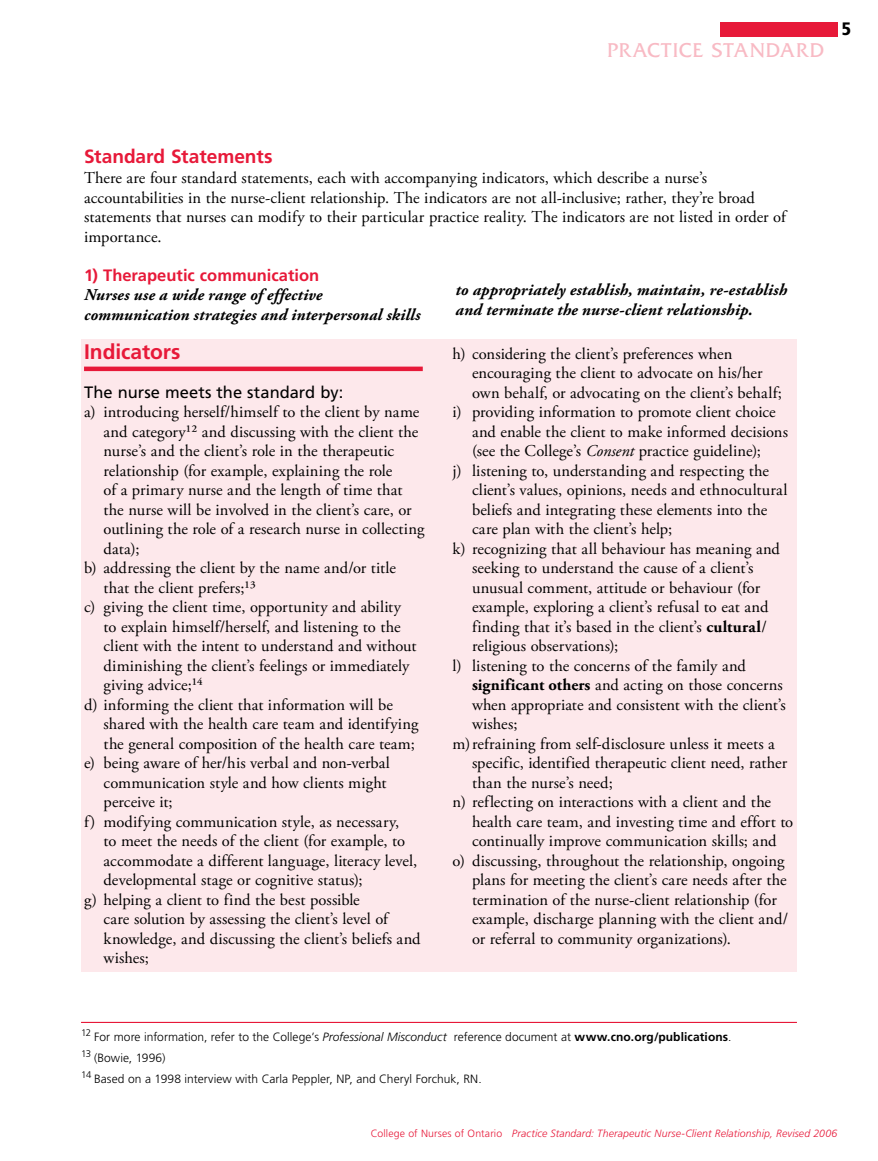
<style>
.page{position:relative;width:878px;height:1161px;background:#fff}
.page>*{position:absolute;margin:0;border:0;box-sizing:border-box;transform-origin:0 0}
.t1{font:21px "Friz Quadrata Std";letter-spacing:.045em;color:#f8bac4}
.t2{font:700 21px "Frutiger LT Std";letter-spacing:-.005em;color:#e71939}
.t3{font:700 19.2px "Frutiger LT Std";color:#e71939}
.t4{font:900 condensed 18px "Frutiger LT Std";color:#000}
.t5{font:16.5px/19.5px "Adobe Garamond Pro";letter-spacing:.005em;color:#000}
.t6{font:italic 700 16.5px/19.5px "Adobe Garamond Pro";letter-spacing:.005em;color:#000}
.t7{font:16.5px "Frutiger LT Std";color:#000}
.t8{font:700 16.5px "Frutiger LT Std";color:#e71939}
.t9{font:300 12px "Frutiger LT Std";letter-spacing:.005em;color:#000}
.t10{font:italic 300 10.5px "Frutiger LT Std";letter-spacing:.01em;color:#e71939}
.t11{font:300 9.6px "Frutiger LT Std";color:#000}
.s1{font-style:italic}
.s2{font-weight:700}
.s3{font-style:normal}
</style>
<div class="page">
<div style="left:719px;top:24px;width:118px;height:13px;background:#e71939"></div>
<div style="left:719px;top:22px;width:118px;height:14px;background:#e71939"></div>
<div style="left:81px;top:339px;width:715px;height:633px;background:#fde8eb"></div>
<hr style="left:84px;top:367px;width:339px;height:4px;background:#e71939">
<hr style="left:81px;top:1022px;width:715px;height:1px;background:#e71939">
<p class="t1" style="left:607px;top:39px;width:218px">PRACTICE STANDARD</p>
<p class="t4" style="left:842px;top:18px;width:11px">5</p>
<p class="t3" style="left:84px;top:146px;width:190px">Standard Statements</p>
<p class="t5" style="left:84px;top:169px;width:703px">There are four standard statements, each with accompanying indicators, which describe a nurse’s accountabilities in the nurse-client relationship. The indicators are not all-inclusive; rather, they’re broad statements that nurses can modify to their particular practice reality. The indicators are not listed in order of importance.</p>
<p class="t8" style="left:84px;top:265px;width:237px">1) Therapeutic communication</p>
<p class="t6" style="left:84px;top:285px;width:338px">Nurses use a wide range of effective communication strategies and interpersonal skills</p>
<p class="t6" style="left:455px;top:281px;width:333px">to appropriately establish, maintain, re-establish and terminate the nurse-client relationship.</p>
<p class="t2" style="left:84px;top:339px;width:98px">Indicators</p>
<p class="t7" style="left:84px;top:382px;width:261px">The nurse meets the standard by:</p>
<p class="t5" style="left:84px;top:403px;width:337px">a) introducing herself/himself to the client by name</p>
<p class="t5" style="left:104px;top:422px;width:316px">and category12 and discussing with the client the</p>
<p class="t5" style="left:104px;top:442px;width:292px">nurse’s and the client’s role in the therapeutic</p>
<p class="t5" style="left:104px;top:461px;width:290px">relationship (for example, explaining the role</p>
<p class="t5" style="left:104px;top:481px;width:300px">of a primary nurse and the length of time that</p>
<p class="t5" style="left:104px;top:500px;width:310px">the nurse will be involved in the client’s care, or</p>
<p class="t5" style="left:104px;top:520px;width:322px">outlining the role of a research nurse in collecting</p>
<p class="t5" style="left:104px;top:539px;width:37px">data);</p>
<p class="t5" style="left:84px;top:559px;width:313px">b) addressing the client by the name and/or title</p>
<p class="t5" style="left:104px;top:578px;width:154px">that the client prefers;13</p>
<p class="t5" style="left:84px;top:598px;width:318px">c) giving the client time, opportunity and ability</p>
<p class="t5" style="left:104px;top:617px;width:298px">to explain himself/herself, and listening to the</p>
<p class="t5" style="left:104px;top:637px;width:314px">client with the intent to understand and without</p>
<p class="t5" style="left:104px;top:656px;width:307px">diminishing the client’s feelings or immediately</p>
<p class="t5" style="left:104px;top:676px;width:101px">giving advice;14</p>
<p class="t5" style="left:84px;top:695px;width:310px">d) informing the client that information will be</p>
<p class="t5" style="left:104px;top:715px;width:316px">shared with the health care team and identifying</p>
<p class="t5" style="left:104px;top:734px;width:313px">the general composition of the health care team;</p>
<p class="t5" style="left:84px;top:754px;width:307px">e) being aware of her/his verbal and non-verbal</p>
<p class="t5" style="left:104px;top:773px;width:284px">communication style and how clients might</p>
<p class="t5" style="left:104px;top:793px;width:71px">perceive it;</p>
<p class="t5" style="left:84px;top:812px;width:317px">f) modifying communication style, as necessary,</p>
<p class="t5" style="left:104px;top:832px;width:303px">to meet the needs of the client (for example, to</p>
<p class="t5" style="left:104px;top:851px;width:315px">accommodate a different language, literacy level,</p>
<p class="t5" style="left:104px;top:871px;width:261px">developmental stage or cognitive status);</p>
<p class="t5" style="left:84px;top:890px;width:277px">g) helping a client to find the best possible</p>
<p class="t5" style="left:104px;top:910px;width:286px">care solution by assessing the client’s level of</p>
<p class="t5" style="left:104px;top:929px;width:318px">knowledge, and discussing the client’s beliefs and</p>
<p class="t5" style="left:104px;top:949px;width:47px">wishes;</p>
<p class="t5" style="left:452px;top:344px;width:281px">h) considering the client’s preferences when</p>
<p class="t5" style="left:472px;top:364px;width:292px">encouraging the client to advocate on his/her</p>
<p class="t5" style="left:472px;top:383px;width:311px">own behalf, or advocating on the client’s behalf;</p>
<p class="t5" style="left:452px;top:403px;width:325px">i) providing information to promote client choice</p>
<p class="t5" style="left:472px;top:422px;width:317px">and enable the client to make informed decisions</p>
<p class="t5" style="left:472px;top:442px;width:290px">(see the College’s <span class="s1">Consent</span> practice guideline);</p>
<p class="t5" style="left:452px;top:461px;width:318px">j) listening to, understanding and respecting the</p>
<p class="t5" style="left:472px;top:481px;width:317px">client’s values, opinions, needs and ethnocultural</p>
<p class="t5" style="left:472px;top:500px;width:297px">beliefs and integrating these elements into the</p>
<p class="t5" style="left:472px;top:520px;width:202px">care plan with the client’s help;</p>
<p class="t5" style="left:452px;top:539px;width:329px">k) recognizing that all behaviour has meaning and</p>
<p class="t5" style="left:472px;top:559px;width:283px">seeking to understand the cause of a client’s</p>
<p class="t5" style="left:472px;top:578px;width:289px">unusual comment, attitude or behaviour (for</p>
<p class="t5" style="left:472px;top:598px;width:298px">example, exploring a client’s refusal to eat and</p>
<p class="t5" style="left:472px;top:617px;width:296px">finding that it’s based in the client’s <span class="s2">cultural</span>/</p>
<p class="t5" style="left:472px;top:637px;width:148px">religious observations);</p>
<p class="t5" style="left:452px;top:656px;width:295px">l) listening to the concerns of the family and</p>
<p class="t5" style="left:472px;top:676px;width:312px"><span class="s2">significant others</span> and acting on those concerns</p>
<p class="t5" style="left:472px;top:695px;width:315px">when appropriate and consistent with the client’s</p>
<p class="t5" style="left:472px;top:715px;width:47px">wishes;</p>
<p class="t5" style="left:452px;top:734px;width:324px">m)refraining from self-disclosure unless it meets a</p>
<p class="t5" style="left:472px;top:754px;width:317px">specific, identified therapeutic client need, rather</p>
<p class="t5" style="left:472px;top:773px;width:142px">than the nurse’s need;</p>
<p class="t5" style="left:452px;top:793px;width:320px">n) reflecting on interactions with a client and the</p>
<p class="t5" style="left:472px;top:812px;width:323px">health care team, and investing time and effort to</p>
<p class="t5" style="left:472px;top:832px;width:306px">continually improve communication skills; and</p>
<p class="t5" style="left:452px;top:851px;width:333px">o) discussing, throughout the relationship, ongoing</p>
<p class="t5" style="left:472px;top:871px;width:316px">plans for meeting the client’s care needs after the</p>
<p class="t5" style="left:472px;top:890px;width:306px">termination of the nurse-client relationship (for</p>
<p class="t5" style="left:472px;top:910px;width:318px">example, discharge planning with the client and/</p>
<p class="t5" style="left:472px;top:929px;width:260px">or referral to community organizations).</p>
<p class="t11" style="left:81px;top:1027px;width:12px">12</p>
<p class="t9" style="left:94px;top:1030px;width:639px">For more information, refer to the College’s <span class="s1">Professional Misconduct</span> reference document at <span class="s2">www.cno.org/publications</span>.</p>
<p class="t11" style="left:81px;top:1048px;width:12px">13</p>
<p class="t9" style="left:94px;top:1051px;width:73px">(Bowie, 1996)</p>
<p class="t11" style="left:81px;top:1069px;width:12px">14</p>
<p class="t9" style="left:94px;top:1072px;width:389px">Based on a 1998 interview with Carla Peppler, NP, and Cheryl Forchuk, RN.</p>
<p class="t10" style="left:371px;top:1128px;width:468px"><span class="s3">College of Nurses of Ontario</span> Practice Standard: Therapeutic Nurse-Client Relationship, Revised 2006</p>
</div>
